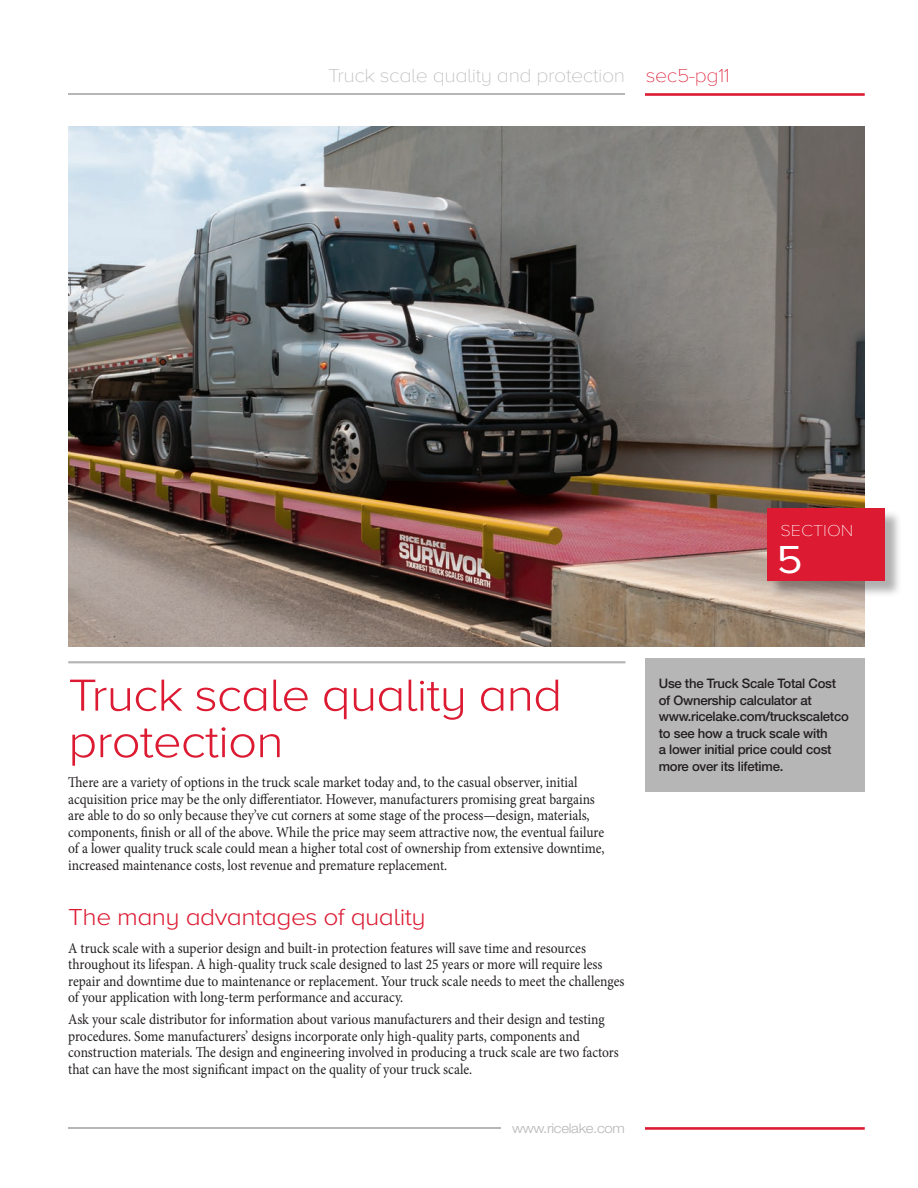
<style>
.page{position:relative;width:918px;height:1188px;background:#fff}
.page>*{position:absolute;margin:0;border:0;box-sizing:border-box;transform-origin:0 0}
.Chapter_Head{font:300 46.5px/46.5px "Proxima Nova A";letter-spacing:-.02em;color:#dc1a32;scale:1.1 1}
.Chapter_Overview{font:40.5px "Proxima Nova A";color:#fff;scale:1.1 1}
.Chapter_Sections{font:300 24px "Proxima Nova A";letter-spacing:-.02em;color:#dc1a32;scale:1.1 1}
.t1{font:100 19.5px "Proxima Nova A";letter-spacing:-.02em;color:#b7b6b6;scale:1.1 1}
.t2{font:100 16.5px "Proxima Nova A";color:#fff;scale:1.1 1}
.Chapter_Overview-2{font:15px/16.5px "Minion Pro";color:#231f20;scale:.9 1}
.Chapter_Sections_Body{font:15px/16.5px "Minion Pro";color:#231f20;scale:.9 1}
.t3{font:300 13.5px "Helvetica Neue LT Std";letter-spacing:-.02em;color:#b7b6b6;scale:1.1 1}
.t4{font:500 13.2px/16.5px "Helvetica Neue LT Std";letter-spacing:-.02em;color:#231f20}
.s1{color:#dc1a32}
</style>
<div class="page">
<div style="left:645px;top:1127px;width:220px;height:3px;background:#dc1a32;border:2px solid #dc1a32"></div>
<hr style="left:68px;top:94px;width:557px;height:1px;background:#b7b6b6">
<div style="left:645px;top:93px;width:220px;height:3px;background:#dc1a32;border:2px solid #dc1a32"></div>
<hr style="left:68px;top:1128px;width:433px;height:1px;background:#b7b6b6">
<img style="left:68px;top:127px;width:797px;height:520px">
<hr style="left:68px;top:661px;width:558px;height:2px;background:#b7b6b6">
<div style="left:645px;top:658px;width:220px;height:134px;background:#b7b6b6"></div>
<div style="left:770px;top:509px;width:132px;height:89px;background:#231f20;opacity:.35"></div>
<div style="left:768px;top:508px;width:117px;height:72px;background:#dc1a32"></div>
<h3 class="t1" style="left:328px;top:61px;width:367px">Truck scale quality and protection <span class="s1">sec5-pg11</span></h3>
<p class="t2" style="left:781px;top:518px;width:68px">SECTION</p>
<p class="Chapter_Overview" style="left:776px;top:529px;width:25px">5</p>
<p class="Chapter_Head" style="left:68px;top:669px;width:451px">Truck scale quality and protection</p>
<p class="Chapter_Overview-2" style="left:68px;top:774px;width:597px">There are a variety of options in the truck scale market today and, to the casual observer, initial acquisition price may be the only differentiator. However, manufacturers promising great bargains are able to do so only because they’ve cut corners at some stage of the process—design, materials, components, finish or all of the above. While the price may seem attractive now, the eventual failure of a lower quality truck scale could mean a higher total cost of ownership from extensive downtime, increased maintenance costs, lost revenue and premature replacement.</p>
<p class="Chapter_Sections" style="left:68px;top:900px;width:327px">The many advantages of quality</p>
<p class="Chapter_Sections_Body" style="left:68px;top:940px;width:620px">A truck scale with a superior design and built-in protection features will save time and resources throughout its lifespan. A high-quality truck scale designed to last 25 years or more will require less repair and downtime due to maintenance or replacement. Your truck scale needs to meet the challenges of your application with long-term performance and accuracy.</p>
<p class="Chapter_Overview-2" style="left:68px;top:1011px;width:613px">Ask your scale distributor for information about various manufacturers and their design and testing procedures. Some manufacturers’ designs incorporate only high-quality parts, components and construction materials. The design and engineering involved in producing a truck scale are two factors that can have the most significant impact on the quality of your truck scale.</p>
<p class="t3" style="left:512px;top:1120px;width:104px">www.ricelake.com</p>
<p class="t4" style="left:659px;top:675px;width:192px">Use the Truck Scale Total Cost of Ownership calculator at www.ricelake.com/truckscaletco to see how a truck scale with<br>a lower initial price could cost more over its lifetime.</p>
</div>
